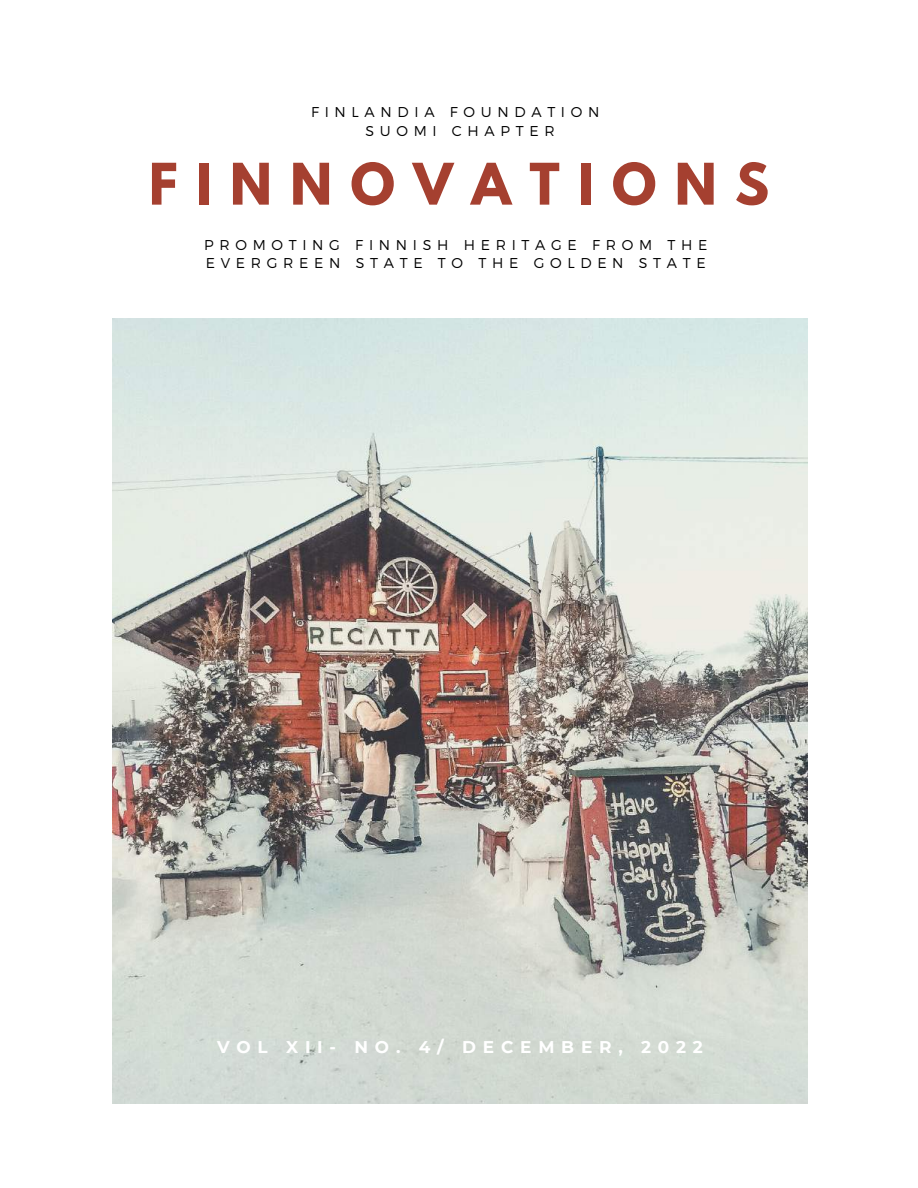
<style>
.page{position:relative;width:918px;height:1188px;background:#fff}
.page>*{position:absolute;margin:0;border:0;box-sizing:border-box;transform-origin:0 0}
.t1{font:700 50.85px "League Spartan";letter-spacing:.36em;color:#a54030}
.t2{font:700 16.95px "Montserrat";letter-spacing:.4em;color:#fff}
.t3{font:300 14.25px/18.6px "Montserrat";letter-spacing:.4em;color:#000}
</style>
<div class="page">
<img style="left:113px;top:319px;width:694px;height:785px">
<p class="t3" style="left:365px;top:102px;width:236px;text-indent:-54px">FINLANDIA FOUNDATION<br>SUOMI CHAPTER</p>
<h1 class="t1" style="left:149px;top:159px;width:622px">FINNOVATIONS</h1>
<p class="t3" style="left:204px;top:235px;width:505px">PROMOTING FINNISH HERITAGE FROM THE<br>EVERGREEN STATE TO THE GOLDEN STATE</p>
<p class="t2" style="left:217px;top:1037px;width:487px">VOL XII- NO. 4/ DECEMBER, 2022</p>
</div>
